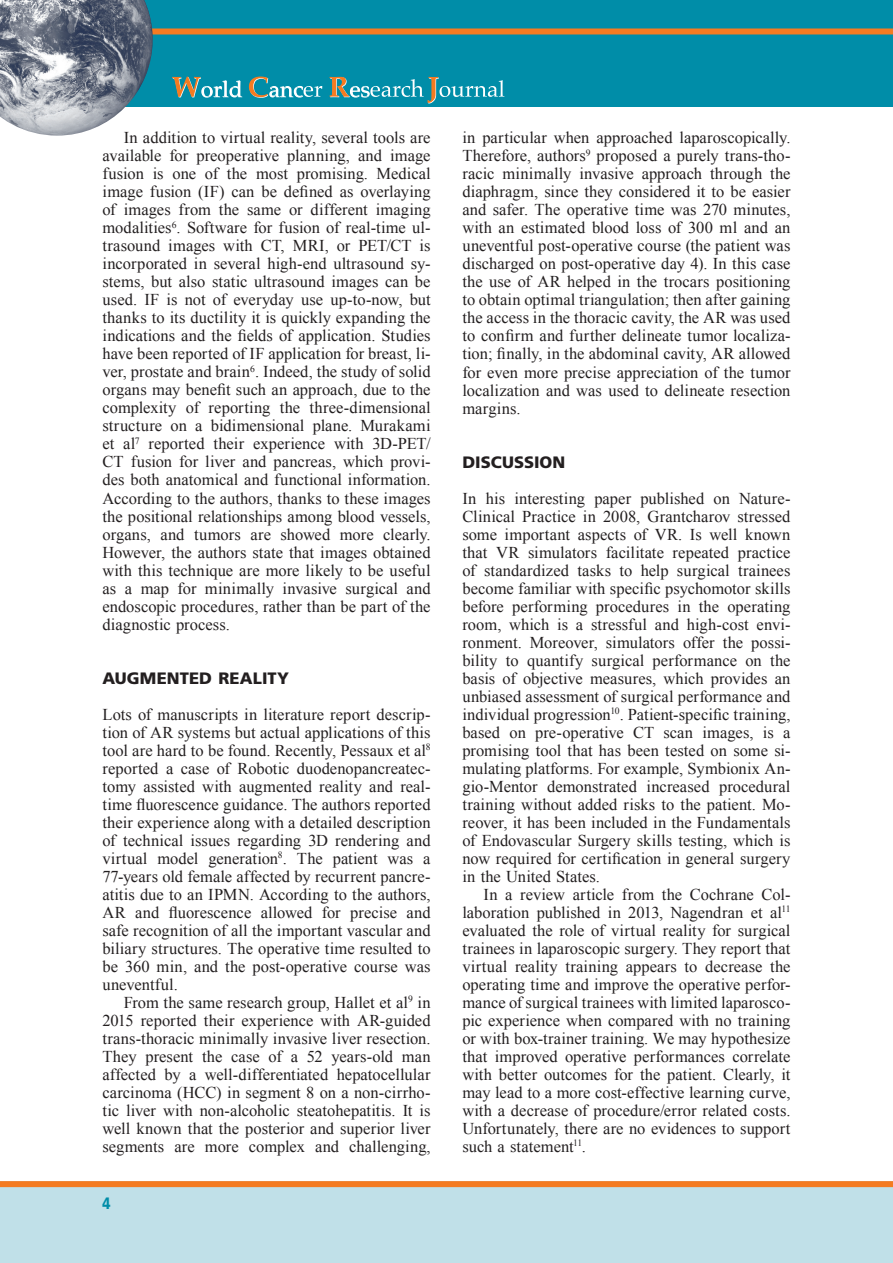
<style>
.page{position:relative;width:893px;height:1263px;background:#fff}
.page>*{position:absolute;margin:0;border:0;box-sizing:border-box;transform-origin:0 0}
.t1{font:16.5px/18px "Times New Roman";letter-spacing:.005em;color:#231f20;text-align:justify}
.t2{font:900 16.5px "Frutiger";letter-spacing:.005em;color:#231f20}
.t3{font:900 16.5px "Frutiger";color:#008da8;scale:.8 1}
</style>
<div class="page">
<div style="left:0;top:0;width:893px;height:106px;background:#008da8"></div>
<div style="left:0;top:1181px;width:893px;height:82px;background:#c0e0e8"></div>
<div style="left:0;top:28px;width:893px;height:6px;background:#f47b21"></div>
<div style="left:0;top:1181px;width:893px;height:6px;background:#f47b21"></div>
<img style="left:0;top:0;width:153px;height:136px">
<svg style="left:172px;top:77px;width:70px;height:21px"></svg>
<svg style="left:249px;top:77px;width:73px;height:21px"></svg>
<svg style="left:330px;top:77px;width:174px;height:26px"></svg>
<p class="t1" style="left:102px;top:129px;width:330px;text-indent:21px">In addition to virtual reality, several tools are available for preoperative planning, and image fusion is one of the most promising. Medical image fusion (IF) can be defined as overlaying of images from the same or different imaging modalities<sup>6</sup>. Software for fusion of real-time ul&shy;trasound images with CT, MRI, or PET/CT is incorporated in several high-end ultrasound sy&shy;stems, but also static ultrasound images can be used. IF is not of everyday use up-to-now, but thanks to its ductility it is quickly expanding the indications and the fields of application. Studies have been reported of IF application for breast, li&shy;ver, prostate and brain<sup>6</sup>. Indeed, the study of solid organs may benefit such an approach, due to the complexity of reporting the three-dimensional structure on a bidimensional plane. Murakami et al<sup>7</sup> reported their experience with 3D-PET/ CT fusion for liver and pancreas, which provi&shy;des both anatomical and functional information.<br>According to the authors, thanks to these images the positional relationships among blood vessels, organs, and tumors are showed more clearly.<br>However, the authors state that images obtained with this technique are more likely to be useful as a map for minimally invasive surgical and endoscopic procedures, rather than be part of the diagnostic process.</p>
<p class="t2" style="left:102px;top:668px;width:188px">AUGMENTED REALITY</p>
<p class="t1" style="left:102px;top:705px;width:330px">Lots of manuscripts in literature report descrip&shy;tion of AR systems but actual applications of this tool are hard to be found. Recently, Pessaux et al<sup>8 </sup>reported a case of Robotic duodenopancreatec&shy;tomy assisted with augmented reality and real&shy;time fluorescence guidance. The authors reported their experience along with a detailed description of technical issues regarding 3D rendering and virtual model generation<sup>8</sup>. The patient was a 77-years old female affected by recurrent pancre&shy;atitis due to an IPMN. According to the authors, AR and fluorescence allowed for precise and safe recognition of all the important vascular and biliary structures. The operative time resulted to be 360 min, and the post-operative course was uneventful.</p>
<p class="t1" style="left:102px;top:993px;width:330px;text-indent:21px">From the same research group, Hallet et al<sup>9</sup> in 2015 reported their experience with AR-guided trans-thoracic minimally invasive liver resection.<br>They present the case of a 52 years-old man affected by a well-differentiated hepatocellular carcinoma (HCC) in segment 8 on a non-cirrho&shy;tic liver with non-alcoholic steatohepatitis. It is well known that the posterior and superior liver segments are more complex and challenging,</p>
<p class="t3" style="left:102px;top:1193px;width:12px">4</p>
<p class="t1" style="left:462px;top:129px;width:330px">in particular when approached laparoscopically.<br>Therefore, authors<sup>9</sup> proposed a purely trans-tho&shy;racic minimally invasive approach through the diaphragm, since they considered it to be easier and safer. The operative time was 270 minutes, with an estimated blood loss of 300 ml and an uneventful post-operative course (the patient was discharged on post-operative day 4). In this case the use of AR helped in the trocars positioning to obtain optimal triangulation; then after gaining the access in the thoracic cavity, the AR was used to confirm and further delineate tumor localiza&shy;tion; finally, in the abdominal cavity, AR allowed for even more precise appreciation of the tumor localization and was used to delineate resection margins.</p>
<p class="t2" style="left:462px;top:452px;width:105px">DISCUSSION</p>
<p class="t1" style="left:462px;top:489px;width:330px">In his interesting paper published on Nature-Clinical Practice in 2008, Grantcharov stressed some important aspects of VR. Is well known that VR simulators facilitate repeated practice of standardized tasks to help surgical trainees become familiar with specific psychomotor skills before performing procedures in the operating room, which is a stressful and high-cost envi&shy;ronment. Moreover, simulators offer the possi&shy;bility to quantify surgical performance on the basis of objective measures, which provides an unbiased assessment of surgical performance and individual progression<sup>10</sup>. Patient-specific training, based on pre-operative CT scan images, is a promising tool that has been tested on some si&shy;mulating platforms. For example, Symbionix An&shy;gio-Mentor demonstrated increased procedural training without added risks to the patient. Mo&shy;reover, it has been included in the Fundamentals of Endovascular Surgery skills testing, which is now required for certification in general surgery in the United States.</p>
<p class="t1" style="left:462px;top:885px;width:330px;text-indent:21px">In a review article from the Cochrane Col&shy;laboration published in 2013, Nagendran et al<sup>11 </sup>evaluated the role of virtual reality for surgical trainees in laparoscopic surgery. They report that virtual reality training appears to decrease the operating time and improve the operative perfor&shy;mance of surgical trainees with limited laparosco&shy;pic experience when compared with no training or with box-trainer training. We may hypothesize that improved operative performances correlate with better outcomes for the patient. Clearly, it may lead to a more cost-effective learning curve, with a decrease of procedure/error related costs.<br>Unfortunately, there are no evidences to support such a statement<sup>11</sup>.</p>
</div>
